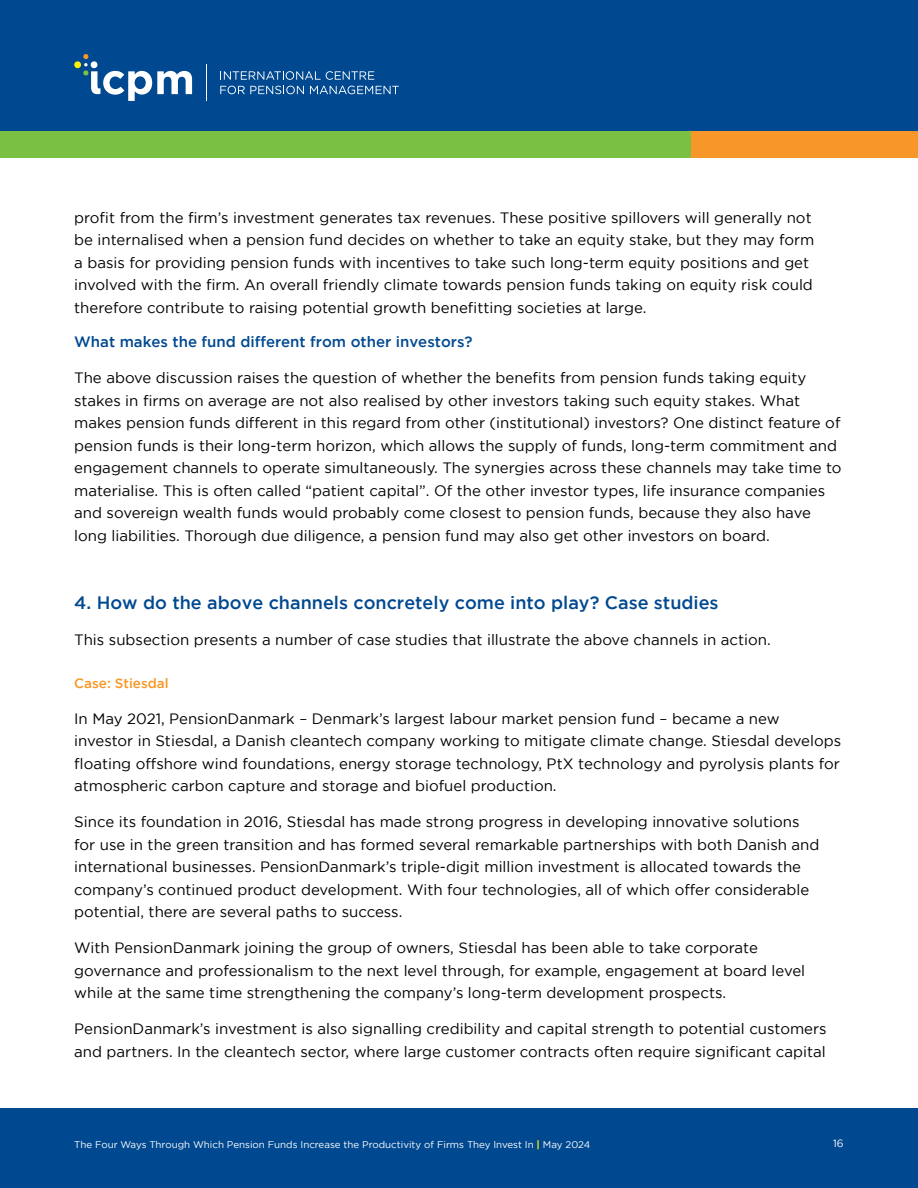
<style>
.page{position:relative;width:918px;height:1188px;background:#fff}
.page>*{position:absolute;margin:0;border:0;box-sizing:border-box;transform-origin:0 0}
.Title_2{font:500 18px "Gotham";color:#004990}
.Body{font:15px/22.5px "Gotham";color:#000}
.Title_4{font:500 15px "Gotham";color:#004990}
.Case{font:500 13.5px "Gotham";color:#f89728}
.t1{font:10.5px "Gotham";color:#fff}
.t2{font:9.75px "Gotham";color:#fff}
.s1{font-weight:700;color:#fff000}
</style>
<div class="page">
<div style="left:0;top:0;width:918px;height:131px;background:#004990"></div>
<svg style="left:220px;top:71px;width:154px;height:9px"></svg>
<svg style="left:220px;top:86px;width:84px;height:8px"></svg>
<svg style="left:310px;top:86px;width:89px;height:8px"></svg>
<hr style="left:206px;top:65px;width:1px;height:36px;background:#fff">
<svg style="left:74px;top:54px;width:118px;height:47px"></svg>
<div style="left:0;top:131px;width:691px;height:27px;background:#7ac143"></div>
<div style="left:691px;top:131px;width:227px;height:27px;background:#f79629"></div>
<div style="left:0;top:1108px;width:918px;height:80px;background:#004990"></div>
<p class="Body" style="left:74px;top:206px;width:742px">profit from the firm’s investment generates tax revenues. These positive spillovers will generally not be internalised when a pension fund decides on whether to take an equity stake, but they may form a basis for providing pension funds with incentives to take such long-term equity positions and get involved with the firm. An overall friendly climate towards pension funds taking on equity risk could therefore contribute to raising potential growth benefitting societies at large.</p>
<p class="Title_4" style="left:74px;top:333px;width:400px">What makes the fund different from other investors?</p>
<p class="Body" style="left:74px;top:366px;width:769px">The above discussion raises the question of whether the benefits from pension funds taking equity stakes in firms on average are not also realised by other investors taking such equity stakes. What makes pension funds different in this regard from other (institutional) investors? One distinct feature of pension funds is their long-term horizon, which allows the supply of funds, long-term commitment and engagement channels to operate simultaneously. The synergies across these channels may take time to materialise. This is often called “patient capital”. Of the other investor types, life insurance companies and sovereign wealth funds would probably come closest to pension funds, because they also have long liabilities. Thorough due diligence, a pension fund may also get other investors on board.</p>
<p class="Title_2" style="left:74px;top:592px;width:646px">4. How do the above channels concretely come into play? Case studies</p>
<p class="Body" style="left:74px;top:628px;width:698px">This subsection presents a number of case studies that illustrate the above channels in action.</p>
<p class="Case" style="left:74px;top:675px;width:96px">Case: Stiesdal</p>
<p class="Body" style="left:74px;top:707px;width:768px">In May 2021, PensionDanmark – Denmark’s largest labour market pension fund – became a new investor in Stiesdal, a Danish cleantech company working to mitigate climate change. Stiesdal develops floating offshore wind foundations, energy storage technology, PtX technology and pyrolysis plants for atmospheric carbon capture and storage and biofuel production.</p>
<p class="Body" style="left:74px;top:810px;width:747px">Since its foundation in 2016, Stiesdal has made strong progress in developing innovative solutions for use in the green transition and has formed several remarkable partnerships with both Danish and international businesses. PensionDanmark’s triple-digit million investment is allocated towards the company’s continued product development. With four technologies, all of which offer considerable potential, there are several paths to success.</p>
<p class="Body" style="left:74px;top:936px;width:732px">With PensionDanmark joining the group of owners, Stiesdal has been able to take corporate governance and professionalism to the next level through, for example, engagement at board level while at the same time strengthening the company’s long-term development prospects.</p>
<p class="Body" style="left:74px;top:1017px;width:754px">PensionDanmark’s investment is also signalling credibility and capital strength to potential customers and partners. In the cleantech sector, where large customer contracts often require significant capital</p>
<p class="t2" style="left:74px;top:1139px;width:518px">The Four Ways Through Which Pension Funds Increase the Productivity of Firms They Invest In <span class="s1">|</span> May 2024</p>
<p class="t1" style="left:833px;top:1138px;width:12px">16</p>
</div>
